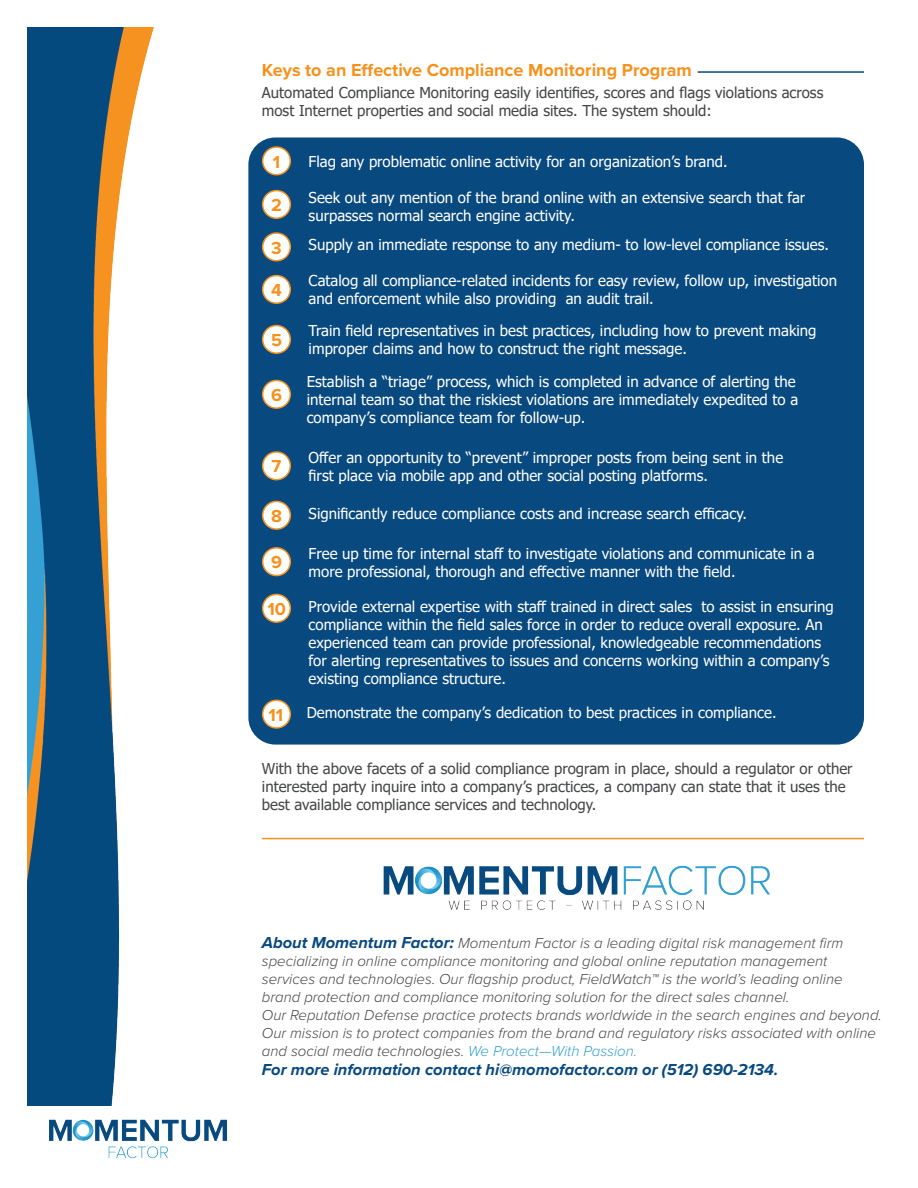
<style>
.page{position:relative;width:918px;height:1188px;background:#fff}
.page>*{position:absolute;margin:0;border:0;box-sizing:border-box;transform-origin:0 0}
.t1{font:700 18px "Proxima Nova";color:#f6911e}
.t2{font:italic 700 16.5px "Proxima Nova";color:#08497f}
.t3{font:15px/18px "Tahoma";color:#fff}
.t4{font:italic 300 15px/18px "Proxima Nova";color:#454647}
.t5{font:15px/18px "Tahoma";color:#454647}
.s1{font-weight:700;font-size:16.5px;color:#08497f}
.s2{color:#36a0d1}
</style>
<div class="page">
<img style="left:27px;top:27px;width:126px;height:1079px">
<img style="left:49px;top:1119px;width:178px;height:39px">
<div style="left:248px;top:137px;width:616px;height:608px;background:#08497f;border-radius:27px"></div>
<img style="left:383px;top:865px;width:387px;height:45px">
<hr style="left:698px;top:71px;width:166px;height:2px;background:#08497f">
<hr style="left:262px;top:838px;width:602px;height:1px;background:#f6911e">
<div style="left:263px;top:147px;width:27px;height:28px;background:#fff;border-radius:50%"></div>
<div style="left:262px;top:146px;width:29px;height:30px;border:2px solid #f6911e;border-radius:50%"></div>
<div style="left:263px;top:191px;width:27px;height:27px;background:#fff;border-radius:50%"></div>
<div style="left:262px;top:190px;width:29px;height:29px;border:2px solid #f6911e;border-radius:50%"></div>
<div style="left:263px;top:233px;width:27px;height:28px;background:#fff;border-radius:50%"></div>
<div style="left:262px;top:232px;width:29px;height:29px;border:2px solid #f6911e;border-radius:50%"></div>
<div style="left:263px;top:276px;width:27px;height:27px;background:#fff;border-radius:50%"></div>
<div style="left:262px;top:275px;width:29px;height:29px;border:2px solid #f6911e;border-radius:50%"></div>
<div style="left:263px;top:326px;width:27px;height:27px;background:#fff;border-radius:50%"></div>
<div style="left:262px;top:325px;width:29px;height:29px;border:2px solid #f6911e;border-radius:50%"></div>
<div style="left:263px;top:380px;width:27px;height:28px;background:#fff;border-radius:50%"></div>
<div style="left:262px;top:380px;width:29px;height:29px;border:2px solid #f6911e;border-radius:50%"></div>
<div style="left:263px;top:452px;width:27px;height:28px;background:#fff;border-radius:50%"></div>
<div style="left:262px;top:451px;width:29px;height:29px;border:2px solid #f6911e;border-radius:50%"></div>
<div style="left:263px;top:501px;width:27px;height:28px;background:#fff;border-radius:50%"></div>
<div style="left:262px;top:501px;width:29px;height:29px;border:2px solid #f6911e;border-radius:50%"></div>
<div style="left:263px;top:548px;width:27px;height:28px;background:#fff;border-radius:50%"></div>
<div style="left:262px;top:547px;width:29px;height:29px;border:2px solid #f6911e;border-radius:50%"></div>
<div style="left:263px;top:594px;width:27px;height:28px;background:#fff;border-radius:50%"></div>
<div style="left:262px;top:594px;width:29px;height:29px;border:2px solid #f6911e;border-radius:50%"></div>
<div style="left:263px;top:700px;width:27px;height:28px;background:#fff;border-radius:50%"></div>
<div style="left:262px;top:700px;width:29px;height:29px;border:2px solid #f6911e;border-radius:50%"></div>
<p class="t1" style="left:262px;top:57px;width:432px">Keys to an Effective Compliance Monitoring Program</p>
<p class="t5" style="left:262px;top:84px;width:563px">Automated Compliance Monitoring easily identifies, scores and flags violations across most Internet properties and social media sites. The system should:</p>
<p class="t1" style="left:273px;top:148px;width:9px">1</p>
<p class="t1" style="left:271px;top:192px;width:12px">2</p>
<p class="t1" style="left:271px;top:234px;width:12px">3</p>
<p class="t1" style="left:271px;top:277px;width:12px">4</p>
<p class="t1" style="left:271px;top:327px;width:12px">5</p>
<p class="t1" style="left:271px;top:382px;width:12px">6</p>
<p class="t1" style="left:272px;top:453px;width:11px">7</p>
<p class="t1" style="left:271px;top:502px;width:12px">8</p>
<p class="t1" style="left:271px;top:549px;width:12px">9</p>
<p class="t1" style="left:267px;top:595px;width:20px">10</p>
<p class="t1" style="left:268px;top:701px;width:16px">11</p>
<p class="t3" style="left:309px;top:153px;width:421px">Flag any problematic online activity for an organization’s brand.</p>
<p class="t3" style="left:309px;top:190px;width:498px">Seek out any mention of the brand online with an extensive search that far surpasses normal search engine activity.</p>
<p class="t3" style="left:309px;top:236px;width:522px">Supply an immediate response to any medium- to low-level compliance issues.</p>
<p class="t3" style="left:309px;top:273px;width:530px">Catalog all compliance-related incidents for easy review, follow up, investigation and enforcement while also providing an audit trail.</p>
<p class="t3" style="left:309px;top:322px;width:509px">Train field representatives in best practices, including how to prevent making improper claims and how to construct the right message.</p>
<p class="t3" style="left:307px;top:373px;width:493px">Establish a “triage” process, which is completed in advance of alerting the internal team so that the riskiest violations are immediately expedited to a company’s compliance team for follow-up.</p>
<p class="t3" style="left:309px;top:449px;width:476px">Offer an opportunity to “prevent” improper posts from being sent in the first place via mobile app and other social posting platforms.</p>
<p class="t3" style="left:309px;top:505px;width:440px">Significantly reduce compliance costs and increase search efficacy.</p>
<p class="t3" style="left:309px;top:545px;width:508px">Free up time for internal staff to investigate violations and communicate in a more professional, thorough and effective manner with the field.</p>
<p class="t3" style="left:309px;top:599px;width:527px">Provide external expertise with staff trained in direct sales to assist in ensuring compliance within the field sales force in order to reduce overall exposure. An experienced team can provide professional, knowledgeable recommendations for alerting representatives to issues and concerns working within a company’s existing compliance structure.</p>
<p class="t3" style="left:307px;top:704px;width:471px">Demonstrate the company’s dedication to best practices in compliance.</p>
<p class="t5" style="left:262px;top:760px;width:592px">With the above facets of a solid compliance program in place, should a regulator or other interested party inquire into a company’s practices, a company can state that it uses the best available compliance services and technology.</p>
<p class="t4" style="left:262px;top:933px;width:621px"><span class="s1">About Momentum Factor:</span> Momentum Factor is a leading digital risk management firm specializing in online compliance monitoring and global online reputation management services and technologies. Our flagship product, FieldWatch™ is the world’s leading online brand protection and compliance monitoring solution for the direct sales channel.<br>Our Reputation Defense practice protects brands worldwide in the search engines and beyond.<br>Our mission is to protect companies from the brand and regulatory risks associated with online and social media technologies. <span class="s2">We Protect—With Passion.</span></p>
<p class="t2" style="left:262px;top:1058px;width:518px">For more information contact hi@momofactor.com or (512) 690-2134.</p>
</div>
